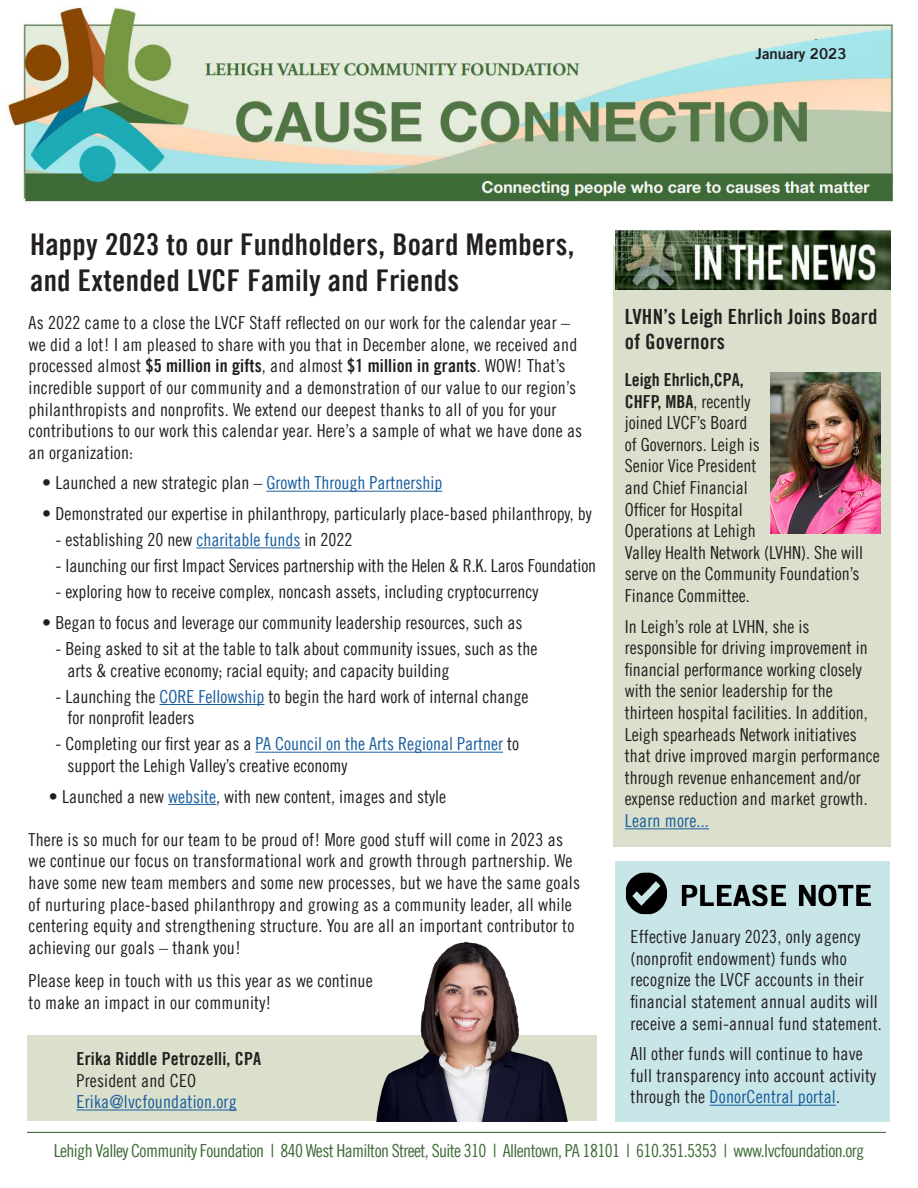
<style>
.page{position:relative;width:918px;height:1188px;background:#fff}
.page>*{position:absolute;margin:0;border:0;box-sizing:border-box;transform-origin:0 0}
.t1{font:30px "Trade Gothic LT Bold Cond Twenty";letter-spacing:.01em;color:#231f20}
.t2{font:21px/25.2px "Trade Gothic LT Bold Cond Twenty";letter-spacing:.01em;color:#231f20}
.t3{font:18px/21.6px "Trade Gothic LT Cond Eighteen";color:#231f20}
.t4{font:18px "Trade Gothic LT Cond Eighteen";letter-spacing:-.035em;color:#3f6b38}
.t5{font:18px "Trade Gothic LT Cond Eighteen";color:#175d9e}
.t6{font:18px "Trade Gothic LT Bold Cond Twenty";letter-spacing:.01em;color:#231f20}
.t7{font:15px "Trade Gothic LT Bold Two";color:#231f20}
.s1{font-family:"Trade Gothic LT Bold Cond Twenty"}
.s2{color:#175d9e}
.s3{color:#231f20}
</style>
<div class="page">
<div style="left:27px;top:1036px;width:570px;height:85px;background:#dbe0cc"></div>
<div style="left:614px;top:245px;width:277px;height:602px;background:#dbe0cc"></div>
<img style="left:7px;top:7px;width:887px;height:196px">
<hr style="left:27px;top:1132px;width:859px;height:1px;background:#3f6b38">
<img style="left:616px;top:229px;width:275px;height:60px">
<img style="left:374px;top:941px;width:200px;height:180px">
<hr style="left:625px;top:828px;width:84px;height:1px;background:#175d9e">
<img style="left:770px;top:372px;width:110px;height:162px">
<div style="left:615px;top:861px;width:274px;height:260px;background:#c8e5e8"></div>
<hr style="left:710px;top:1105px;width:126px;height:1px;background:#175d9e">
<hr style="left:266px;top:491px;width:176px;height:1px;background:#175d9e">
<hr style="left:196px;top:547px;width:104px;height:1px;background:#175d9e">
<hr style="left:159px;top:704px;width:105px;height:1px;background:#175d9e">
<hr style="left:255px;top:752px;width:248px;height:1px;background:#175d9e">
<hr style="left:168px;top:804px;width:48px;height:1px;background:#175d9e">
<img style="left:625px;top:872px;width:246px;height:43px">
<hr style="left:76px;top:1110px;width:161px;height:1px;background:#175d9e">
<p class="t7" style="left:755px;top:44px;width:93px">January 2023</p>
<p class="t1" style="left:30px;top:226px;width:546px">Happy 2023 to our Fundholders, Board Members,</p>
<p class="t1" style="left:30px;top:262px;width:431px">and Extended LVCF Family and Friends</p>
<p class="t3" style="left:29px;top:312px;width:555px">As 2022 came to a close the LVCF Staff reflected on our work for the calendar year – we did a lot! I am pleased to share with you that in December alone, we received and processed almost <span class="s1">$5 million in gifts</span>, and almost <span class="s1">$1 million in grants</span>. WOW! That’s incredible support of our community and a demonstration of our value to our region’s philanthropists and nonprofits. We extend our deepest thanks to all of you for your contributions to our work this calendar year. Here’s a sample of what we have done as an organization:</p>
<p class="t3" style="left:42px;top:472px;width:402px">• Launched a new strategic plan – <span class="s2">Growth Through Partnership</span></p>
<p class="t3" style="left:42px;top:503px;width:551px">• Demonstrated our expertise in philanthropy, particularly place-based philanthropy, by</p>
<p class="t3" style="left:56px;top:529px;width:298px">- establishing 20 new <span class="s2">charitable funds</span> in 2022</p>
<p class="t3" style="left:56px;top:555px;width:542px">- launching our first Impact Services partnership with the Helen &amp; R.K. Laros Foundation</p>
<p class="t3" style="left:56px;top:581px;width:484px">- exploring how to receive complex, noncash assets, including cryptocurrency</p>
<p class="t3" style="left:42px;top:611px;width:482px">• Began to focus and leverage our community leadership resources, such as</p>
<p class="t3" style="left:68px;top:638px;width:471px;text-indent:-12px">- Being asked to sit at the table to talk about community issues, such as the arts &amp; creative economy; racial equity; and capacity building</p>
<p class="t3" style="left:68px;top:685px;width:462px;text-indent:-12px">- Launching the <span class="s2">CORE Fellowship</span> to begin the hard work of internal change for nonprofit leaders</p>
<p class="t5" style="left:56px;top:733px;width:465px"><span class="s3">- Completing our first year as a</span> PA Council on the Arts Regional Partner <span class="s3">to</span></p>
<p class="t3" style="left:68px;top:755px;width:281px">support the Lehigh Valley’s creative economy</p>
<p class="t3" style="left:49px;top:785px;width:399px">• Launched a new <span class="s2">website</span>, with new content, images and style</p>
<p class="t3" style="left:29px;top:828px;width:553px">There is so much for our team to be proud of! More good stuff will come in 2023 as we continue our focus on transformational work and growth through partnership. We have some new team members and some new processes, but we have the same goals of nurturing place-based philanthropy and growing as a community leader, all while centering equity and strengthening structure. You are all an important contributor to achieving our goals – thank you!</p>
<p class="t3" style="left:29px;top:970px;width:346px">Please keep in touch with us this year as we continue</p>
<p class="t3" style="left:29px;top:992px;width:245px">to make an impact in our community!</p>
<p class="t6" style="left:76px;top:1048px;width:186px">Erika Riddle Petrozelli, CPA</p>
<p class="t3" style="left:76px;top:1069px;width:121px">President and CEO</p>
<p class="t5" style="left:76px;top:1091px;width:162px">Erika@lvcfoundation.org</p>
<p class="t2" style="left:625px;top:304px;width:254px">LVHN’s Leigh Ehrlich Joins Board of Governors</p>
<p class="t3" style="left:625px;top:369px;width:240px"><span class="s1">Leigh Ehrlich,CPA,<br>CHFP, MBA</span>, recently<br>joined LVCF’s Board<br>of Governors. Leigh is<br>Senior Vice President<br>and Chief Financial<br>Officer for Hospital<br>Operations at Lehigh<br>Valley Health Network (LVHN). She will serve on the Community Foundation’s<br>Finance Committee.</p>
<p class="t3" style="left:625px;top:615px;width:256px">In Leigh’s role at LVHN, she is responsible for driving improvement in financial performance working closely with the senior leadership for the thirteen hospital facilities. In addition, Leigh spearheads Network initiatives that drive improved margin performance through revenue enhancement and/or expense reduction and market growth.<br><span class="s2">Learn more...</span></p>
<p class="t3" style="left:631px;top:926px;width:253px">Effective January 2023, only agency (nonprofit endowment) funds who recognize the LVCF accounts in their financial statement annual audits will receive a semi-annual fund statement.</p>
<p class="t3" style="left:631px;top:1043px;width:247px">All other funds will continue to have full transparency into account activity through the <span class="s2">DonorCentral portal</span>.</p>
<p class="t4" style="left:54px;top:1140px;width:812px">Lehigh Valley Community Foundation | 840 West Hamilton Street, Suite 310 | Allentown, PA 18101 | 610.351.5353 | www.lvcfoundation.org</p>
</div>
